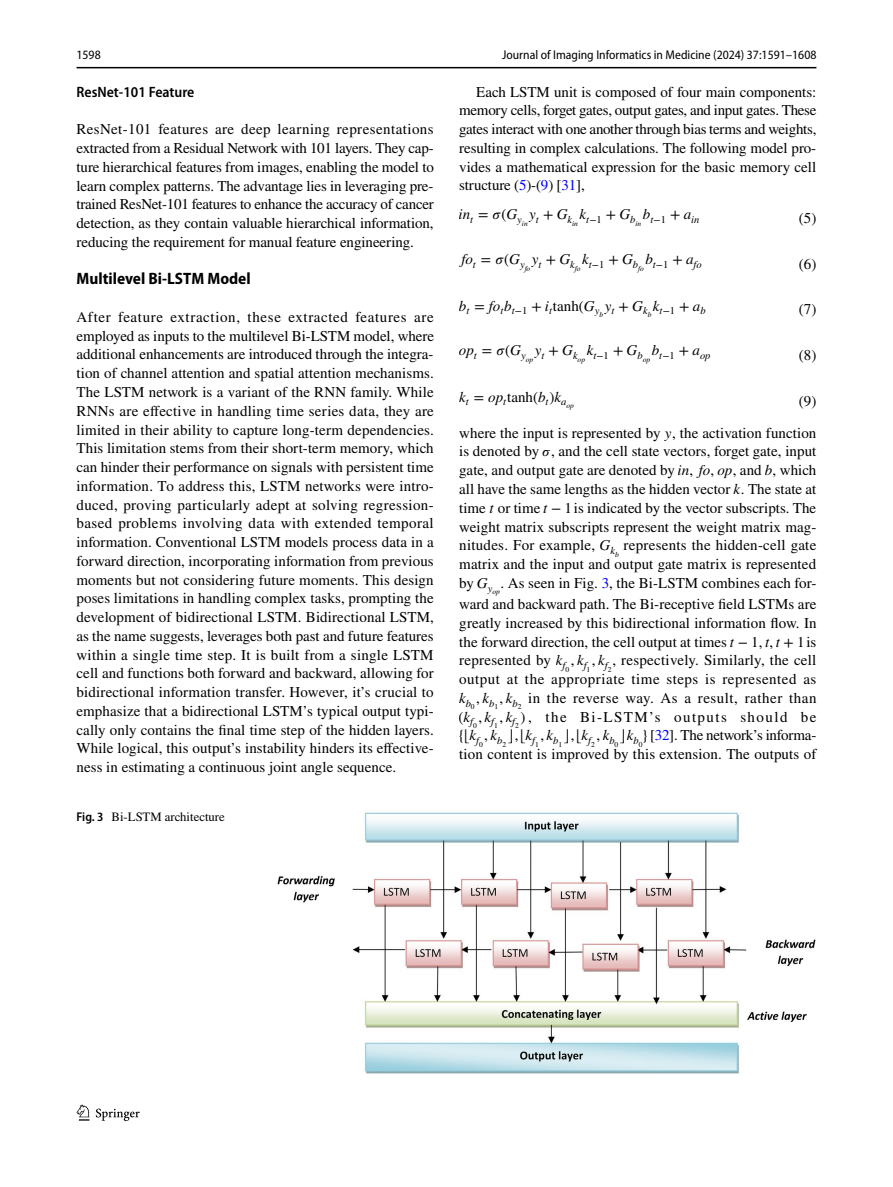
<style>
.page{position:relative;width:893px;height:1187px;background:#fff}
.page>*{position:absolute;margin:0;border:0;box-sizing:border-box;transform-origin:0 0}
.t1{font:700 semi-condensed 16.5px "Myriad Pro";color:#000}
.t2{font:15px/18.8px "STIX";letter-spacing:.005em;color:#000;text-align:justify}
.t3{font:15px "STIX General Italic 32";color:#000}
.t4{font:15px "STIX General Italic 33";color:#000}
.t5{font:15px "STIX General Italic 34";color:#000}
.t6{font:15px "STIX General Italic 36";color:#000}
.t7{font:15px "STIX General Italic 37";color:#000}
.t8{font:600 semi-condensed 15px "Myriad Pro";color:#000}
.t9{font:semi-condensed 12.75px "Myriad Pro";color:#000}
.t10{font:12.75px "STIX";color:#000}
.s1{color:#00f}
.s2{font-family:"STIX Math Regular 17"}
.s3{font-family:"STIX Math Italic 3"}
.s4{font-family:"STIX Math Regular 18"}
.s5{font-family:"STIX Math Italic 4"}
.s6{font-family:"STIX Math Regular 19"}
.s7{font-family:"STIX General Regular 22"}
.s8{font-family:"STIX Math Regular 20"}
.s9{font-family:"STIX Math Italic 5"}
.s10{font-family:"STIX Math Regular 21"}
.s11{font-family:"STIX General Regular 24"}
.s12{font-family:"STIX General Italic 35"}
.s13{font-family:"STIX Math Italic 6"}
.s14{font-family:"STIX General Italic 38"}
.s15{font-family:"STIX General Italic 39"}
.s16{font-family:"STIX General Italic 40"}
.s17{font-family:"STIX General Italic 41"}
.s18{font-family:"STIX General Italic 22"}
.s19{font-family:"STIX General Italic 23"}
.s20{font-family:"STIX General Italic 24"}
.s21{font-family:"STIX Math Regular 13"}
.s22{font-family:"STIX General Regular 14"}
.s23{font-family:"STIX General Italic 25"}
.s24{font-family:"STIX General Italic 26"}
.s25{font-family:"STIX General Italic 27"}
.s26{font-family:"STIX Math Regular 14"}
.s27{font-family:"STIX General Regular 15"}
.s28{font-family:"STIX General Italic 28"}
.s29{font-family:"STIX General Regular 16"}
.s30{font-family:"STIX General Italic 29"}
.s31{font-family:"STIX General Regular 17"}
.s32{font-family:"STIX Math Regular 15"}
.s33{font-family:"STIX General Italic 30"}
.s34{font-family:"STIX General Regular 18"}
.s35{font-family:"STIX Math Regular 16"}
.s36{font-family:"STIX Math Extensions Regular 5"}
.s37{font-family:"STIX General Italic 31"}
.s38{font-family:"STIX General Regular 19"}
.s39{font-family:"Myriad Pro";font-weight:600;font-stretch:semi-condensed}
</style>
<div class="page">
<hr style="left:77px;top:67px;width:739px;height:1px;background:#000">
<svg style="left:77px;top:1104px;width:12px;height:16px"></svg>
<svg style="left:96px;top:1108px;width:44px;height:12px"></svg>
<img style="left:277px;top:812px;width:539px;height:261px">
<p class="t9" style="left:77px;top:48px;width:26px">1598</p>
<p class="t9" style="left:502px;top:48px;width:316px">Journal of Imaging Informatics in Medicine (2024) 37:1591–1608</p>
<p class="t8" style="left:77px;top:83px;width:119px">ResNet‑101 Feature</p>
<p class="t2" style="left:77px;top:121px;width:359px">ResNet-101 features are deep learning representations extracted from a Residual Network with 101 layers. They cap&shy;ture hierarchical features from images, enabling the model to learn complex patterns. The advantage lies in leveraging pre&shy;trained ResNet-101 features to enhance the accuracy of cancer detection, as they contain valuable hierarchical information, reducing the requirement for manual feature engineering.</p>
<p class="t1" style="left:77px;top:269px;width:176px">Multilevel Bi‑LSTM Model</p>
<p class="t2" style="left:77px;top:308px;width:359px">After feature extraction, these extracted features are employed as inputs to the multilevel Bi-LSTM model, where additional enhancements are introduced through the integra&shy;tion of channel attention and spatial attention mechanisms.<br>The LSTM network is a variant of the RNN family. While RNNs are effective in handling time series data, they are limited in their ability to capture long-term dependencies.<br>This limitation stems from their short-term memory, which can hinder their performance on signals with persistent time information. To address this, LSTM networks were intro&shy;duced, proving particularly adept at solving regression&shy;based problems involving data with extended temporal information. Conventional LSTM models process data in a forward direction, incorporating information from previous moments but not considering future moments. This design poses limitations in handling complex tasks, prompting the development of bidirectional LSTM. Bidirectional LSTM, as the name suggests, leverages both past and future features within a single time step. It is built from a single LSTM cell and functions both forward and backward, allowing for bidirectional information transfer. However, it’s crucial to emphasize that a bidirectional LSTM’s typical output typi&shy;cally only contains the final time step of the hidden layers.<br>While logical, this output’s instability hinders its effective&shy;ness in estimating a continuous joint angle sequence.</p>
<p class="t2" style="left:459px;top:83px;width:359px;text-indent:17px">Each LSTM unit is composed of four main components: memory cells, forget gates, output gates, and input gates. These gates interact with one another through bias terms and weights, resulting in complex calculations. The following model pro&shy;vides a mathematical expression for the basic memory cell structure (<span class="s1">5</span>)-(<span class="s1">9</span>) [<span class="s1">31</span>],</p>
<p class="t3" style="left:458px;top:209px;width:242px">in<sub>t</sub> <span class="s2">=</span> <span class="s3">𝜎</span><span class="s2">(</span>G<sub>y</sub><sub>in</sub> y<sub>t</sub> <span class="s2">+</span> G<sub>k</sub><sub>in</sub> k<sub>t</sub><sub>−</sub><sub>1</sub> <span class="s2">+</span> G<sub>b</sub><sub>in</sub> b<sub>t</sub><sub>−</sub><sub>1</sub> <span class="s2">+</span> a<sub>in</sub></p>
<p class="t2" style="left:799px;top:210px;width:19px">(5)</p>
<p class="t4" style="left:461px;top:254px;width:242px">fo<sub>t</sub> <span class="s4">=</span> <span class="s5">𝜎</span><span class="s4">(</span>G<sub>y</sub><sub>fo</sub> y<sub>t</sub> <span class="s4">+</span> G<sub>k</sub><sub>fo</sub> k<sub>t</sub><sub>−</sub><sub>1</sub> <span class="s4">+</span> G<sub>b</sub><sub>fo</sub> b<sub>t</sub><sub>−</sub><sub>1</sub> <span class="s4">+</span> a<sub>fo</sub></p>
<p class="t5" style="left:459px;top:300px;width:248px">b<sub>t</sub> <span class="s6">=</span> fo<sub>t</sub>b<sub>t</sub><sub>−</sub><sub>1</sub> <span class="s6">+</span> i<sub>t</sub><span class="s7">tanh</span><span class="s6">(</span>G<sub>y</sub><sub>b</sub> y<sub>t</sub> <span class="s6">+</span> G<sub>k</sub><sub>b</sub> k<sub>t</sub><sub>−</sub><sub>1</sub> <span class="s6">+</span> a<sub>b</sub></p>
<p class="t2" style="left:799px;top:301px;width:19px">(7)</p>
<p class="t2" style="left:799px;top:346px;width:19px">(8)</p>
<p class="t2" style="left:799px;top:255px;width:19px">(6)</p>
<p class="t6" style="left:459px;top:345px;width:253px">op<sub>t</sub> <span class="s8">=</span> <span class="s9">𝜎</span><span class="s8">(</span>G<sub>y</sub><sub>op</sub> y<sub>t</sub> <span class="s8">+</span> G<sub>k</sub><sub>op</sub> k<sub>t</sub><sub>−</sub><sub>1</sub> <span class="s8">+</span> G<sub>b</sub><sub>op</sub> b<sub>t</sub><sub>−</sub><sub>1</sub> <span class="s8">+</span> a<sub>op</sub></p>
<p class="t7" style="left:459px;top:391px;width:116px">k<sub>t</sub> <span class="s10">=</span> op<sub>t</sub><span class="s11">tanh</span><span class="s10">(</span>b<sub>t</sub><span class="s10">)</span>k<sub>a</sub><sub>op</sub></p>
<p class="t2" style="left:799px;top:392px;width:19px">(9)</p>
<p class="t2" style="left:459px;top:424px;width:359px">where the input is represented by <span class="s12">y</span>, the activation function is denoted by <span class="s13">𝜎</span>, and the cell state vectors, forget gate, input gate, and output gate are denoted by <span class="s14">in</span>, <span class="s15">fo</span>, <span class="s16">op</span>, and <span class="s17">b</span>, which all have the same lengths as the hidden vector <span class="s18">k</span>. The state at time <span class="s19">t</span> or time <span class="s20">t</span> <span class="s21">−</span> <span class="s22">1</span> is indicated by the vector subscripts. The weight matrix subscripts represent the weight matrix mag&shy;nitudes. For example, <span class="s23">G</span><sub>k</sub><sub>b</sub> represents the hidden-cell gate matrix and the input and output gate matrix is represented by <span class="s24">G</span><sub>y</sub><sub>op</sub>. As seen in Fig. <span class="s1">3</span>, the Bi-LSTM combines each for-</p>
<p class="t2" style="left:458px;top:595px;width:360px">ward and backward path. The Bi-receptive field LSTMs are greatly increased by this bidirectional information flow. In the forward direction, the cell output at times <span class="s25">t</span> <span class="s26">−</span> <span class="s27">1,</span> <span class="s25">t</span><span class="s27">,</span> <span class="s25">t</span> <span class="s26">+</span> <span class="s27">1</span> is represented by <span class="s28">k</span><sub>f</sub><sub>0</sub> <span class="s29">,</span> <span class="s28">k</span><sub>f</sub><sub>1</sub> <span class="s29">,</span> <span class="s28">k</span><sub>f</sub><sub>2</sub>, respectively. Similarly, the cell output at the appropriate time steps is represented as <span class="s30">k</span><sub>b</sub><sub>0</sub> <span class="s31">,</span> <span class="s30">k</span><sub>b</sub><sub>1</sub> <span class="s31">,</span> <span class="s30">k</span><sub>b</sub><sub>2</sub> in the reverse way. As a result, rather than <span class="s32">(</span><span class="s33">k</span><sub>f</sub><sub>0</sub><span class="s34">,</span><span class="s33">k</span><sub>f</sub><sub>1</sub><span class="s34">,</span><span class="s33">k</span><sub>f</sub><sub>2</sub><span class="s32">)</span>, the Bi-LSTM’s outputs should be <span class="s35">{</span><span class="s36">⌊</span><span class="s37">k</span><sub>f</sub><sub>0</sub> <span class="s38">,</span> <span class="s37">k</span><sub>b</sub><sub>2</sub> <span class="s36">⌋</span><span class="s38">,</span><span class="s36">⌊</span><span class="s37">k</span><sub>f</sub><sub>1</sub> <span class="s38">,</span> <span class="s37">k</span><sub>b</sub><sub>1</sub> <span class="s36">⌋</span><span class="s38">,</span><span class="s36">⌊</span><span class="s37">k</span><sub>f</sub><sub>2</sub> <span class="s38">,</span> <span class="s37">k</span><sub>b</sub><sub>0</sub> <span class="s36">⌋</span><span class="s37">k</span><sub>b</sub><sub>0</sub><span class="s35">}</span> [<span class="s1">32</span>]. The network’s informa&shy;tion content is improved by this extension. The outputs of</p>
<p class="t10" style="left:77px;top:807px;width:150px"><span class="s39">Fig. 3</span> Bi-LSTM architecture</p>
</div>
